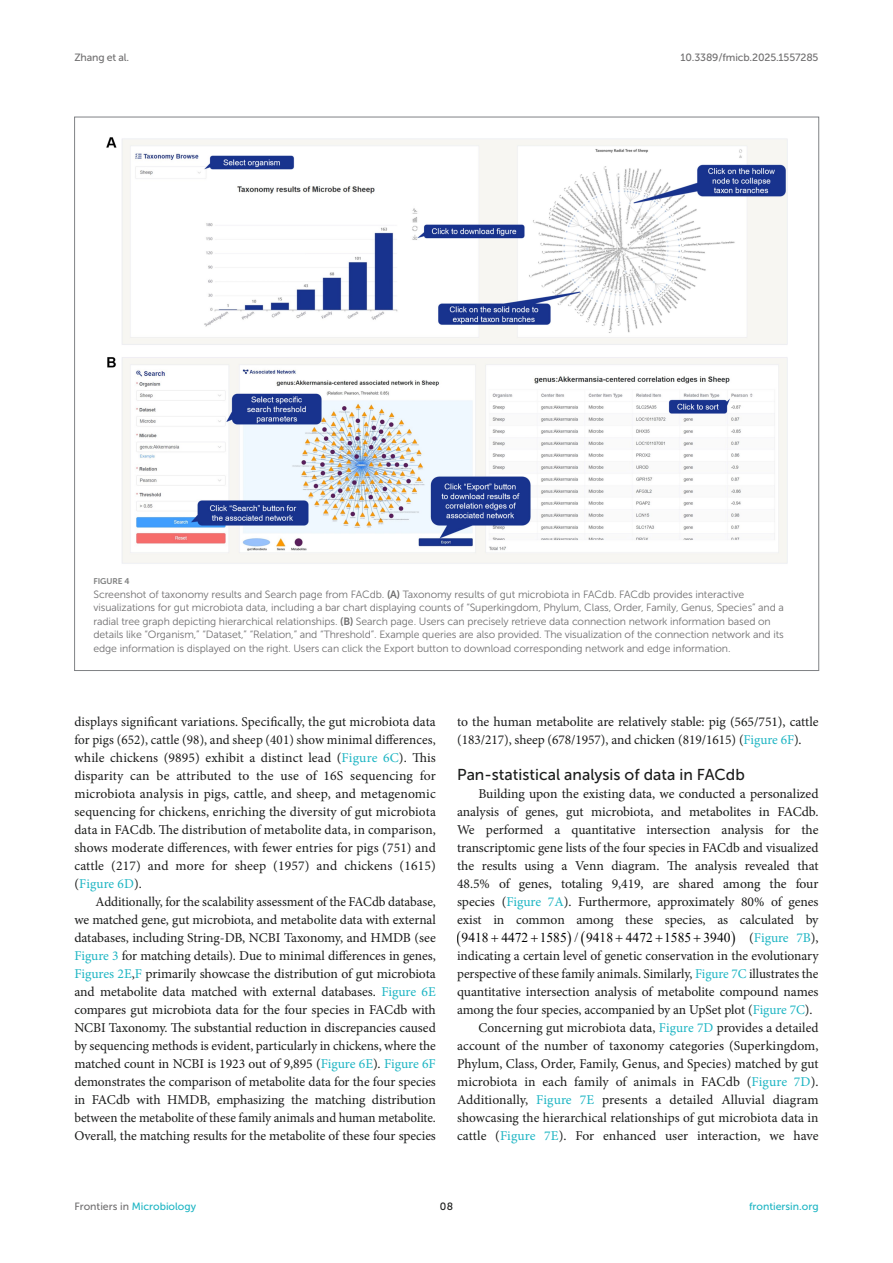
<style>
.page{position:relative;width:893px;height:1263px;background:#fff}
.page>*{position:absolute;margin:0;border:0;box-sizing:border-box;transform-origin:0 0}
.HEAD_3{font:15.75px "Museo Sans 500";color:#1b1c1b}
.TEXT{font:13.5px/18px "Minion Pro";letter-spacing:-.005em;color:#1b1c1b;text-align:justify}
.spi-math-img{font:13.5px "Times New Roman";color:#000}
.FIG_LEG{font:10.5px/13.5px "Museo Sans 300";letter-spacing:-.01em;color:#706f70}
.t1{font:10.5px "Museo Sans 500";color:#1db5c3}
.t2{font:10.5px "Museo Sans 500";letter-spacing:-.015em;color:#706f70}
.t3{font:10.5px "Museo Sans 500";color:#1b1c1b}
.FIG_HD{font:8.25px "Museo Sans 700";letter-spacing:-.01em;color:#7e7f7f}
.s1{font-family:"Museo Sans 700"}
.s2{color:#1db5c3}
.s3{color:#706f70}
</style>
<div class="page">
<img style="left:106px;top:137px;width:682px;height:427px">
<p class="t2" style="left:74px;top:51px;width:56px">Zhang et al.</p>
<p class="t2" style="left:681px;top:51px;width:139px">10.3389/fmicb.2025.1557285</p>
<p class="FIG_HD" style="left:94px;top:577px;width:37px">FIGURE 4</p>
<p class="FIG_LEG" style="left:94px;top:587px;width:692px">Screenshot of taxonomy results and Search page from FACdb. <span class="s1">(A)</span> Taxonomy results of gut microbiota in FACdb. FACdb provides interactive visualizations for gut microbiota data, including a bar chart displaying counts of “Superkingdom, Phylum, Class, Order, Family, Genus, Species” and a radial tree graph depicting hierarchical relationships. <span class="s1">(B)</span> Search page. Users can precisely retrieve data connection network information based on details like “Organism,” “Dataset,” “Relation,” and “Threshold”. Example queries are also provided. The visualization of the connection network and its edge information is displayed on the right. Users can click the Export button to download corresponding network and edge information.</p>
<p class="TEXT" style="left:74px;top:713px;width:363px">displays significant variations. Specifically, the gut microbiota data for pigs (652), cattle (98), and sheep (401) show minimal differences, while chickens (9895) exhibit a distinct lead (<span class="s2">Figure 6C</span>). This disparity can be attributed to the use of 16S sequencing for microbiota analysis in pigs, cattle, and sheep, and metagenomic sequencing for chickens, enriching the diversity of gut microbiota data in FACdb. The distribution of metabolite data, in comparison, shows moderate differences, with fewer entries for pigs (751) and cattle (217) and more for sheep (1957) and chickens (1615) (<span class="s2">Figure 6D</span>).</p>
<p class="TEXT" style="left:74px;top:893px;width:363px;text-indent:21px">Additionally, for the scalability assessment of the FACdb database, we matched gene, gut microbiota, and metabolite data with external databases, including String-DB, NCBI Taxonomy, and HMDB (see <span class="s2">Figure 3</span> for matching details). Due to minimal differences in genes, <span class="s2">Figures 2E</span>,<span class="s2">F</span> primarily showcase the distribution of gut microbiota and metabolite data matched with external databases. <span class="s2">Figure 6E </span>compares gut microbiota data for the four species in FACdb with NCBI Taxonomy. The substantial reduction in discrepancies caused by sequencing methods is evident, particularly in chickens, where the matched count in NCBI is 1923 out of 9,895 (<span class="s2">Figure 6E</span>). <span class="s2">Figure 6F </span>demonstrates the comparison of metabolite data for the four species in FACdb with HMDB, emphasizing the matching distribution between the metabolite of these family animals and human metabolite.<br>Overall, the matching results for the metabolite of these four species</p>
<p class="TEXT" style="left:457px;top:713px;width:363px">to the human metabolite are relatively stable: pig (565/751), cattle (183/217), sheep (678/1957), and chicken (819/1615) (<span class="s2">Figure 6F</span>).</p>
<p class="HEAD_3" style="left:457px;top:766px;width:289px">Pan-statistical analysis of data in FACdb</p>
<p class="TEXT" style="left:457px;top:785px;width:363px;text-indent:21px">Building upon the existing data, we conducted a personalized analysis of genes, gut microbiota, and metabolites in FACdb.<br>We performed a quantitative intersection analysis for the transcriptomic gene lists of the four species in FACdb and visualized the results using a Venn diagram. The analysis revealed that 48.5% of genes, totaling 9,419, are shared among the four species (<span class="s2">Figure 7A</span>). Furthermore, approximately 80% of genes exist in common among these species, as calculated by</p>
<p class="spi-math-img" style="left:462px;top:928px;width:270px">9418 4472 1585 / 9418 4472 1585 3940</p>
<p class="TEXT" style="left:457px;top:929px;width:363px;text-indent:292px">(<span class="s2">Figure 7B</span>), indicating a certain level of genetic conservation in the evolutionary perspective of these family animals. Similarly, <span class="s2">Figure 7C</span> illustrates the quantitative intersection analysis of metabolite compound names among the four species, accompanied by an UpSet plot (<span class="s2">Figure 7C</span>).</p>
<p class="TEXT" style="left:457px;top:1019px;width:363px;text-indent:21px">Concerning gut microbiota data, <span class="s2">Figure 7D</span> provides a detailed account of the number of taxonomy categories (Superkingdom, Phylum, Class, Order, Family, Genus, and Species) matched by gut microbiota in each family of animals in FACdb (<span class="s2">Figure 7D</span>).<br>Additionally, <span class="s2">Figure 7E</span> presents a detailed Alluvial diagram showcasing the hierarchical relationships of gut microbiota data in cattle (<span class="s2">Figure 7E</span>). For enhanced user interaction, we have</p>
<p class="t1" style="left:74px;top:1200px;width:123px"><span class="s3">Frontiers in</span> Microbiology</p>
<p class="t3" style="left:440px;top:1200px;width:15px">08</p>
<p class="t1" style="left:749px;top:1200px;width:71px">frontiersin.org</p>
</div>
